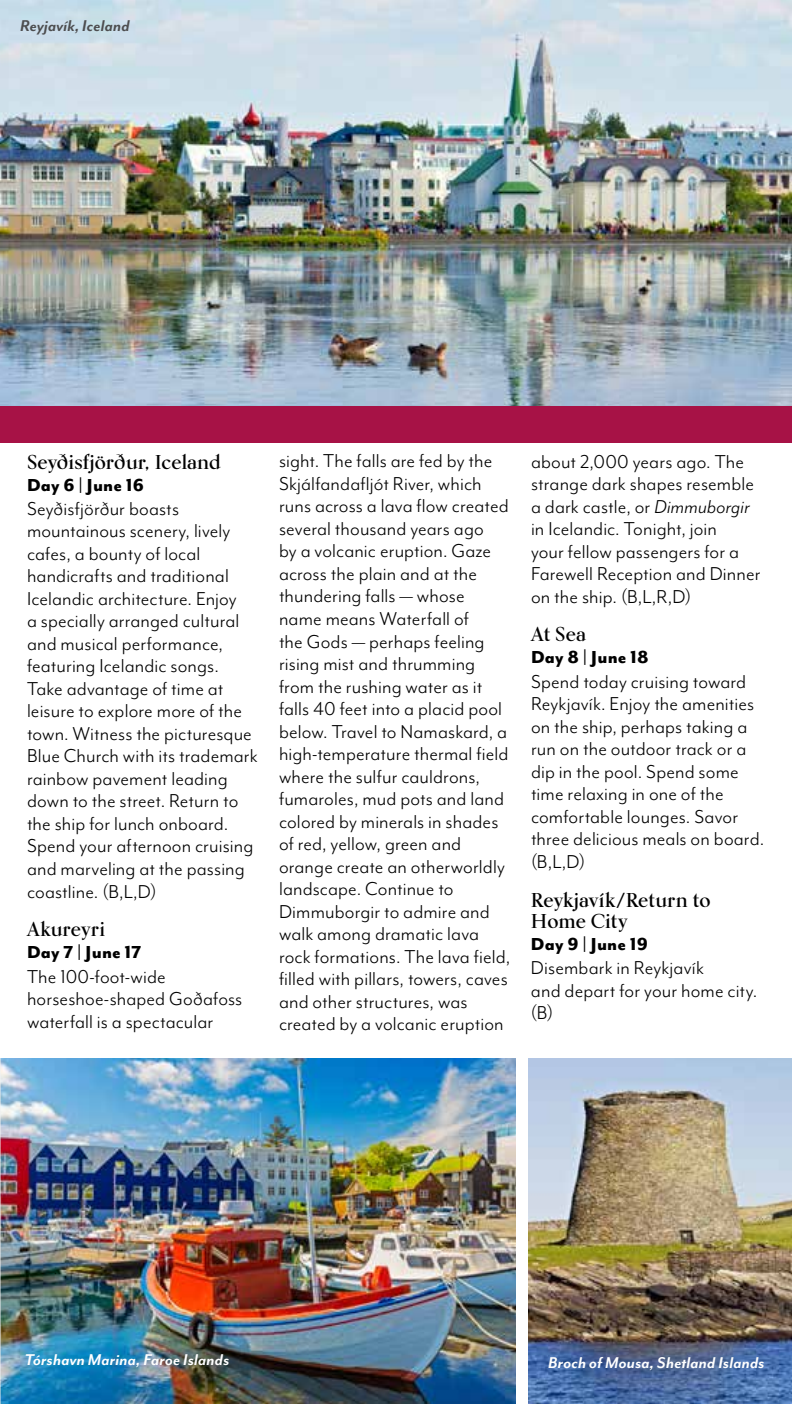
<style>
.page{position:relative;width:792px;height:1404px;background:#fff}
.page>*{position:absolute;margin:0;border:0;box-sizing:border-box;transform-origin:0 0}
.t1{font:21.6px/22.6px "Mr Eaves Mod OT";letter-spacing:.005em;color:#000}
.t2{font:700 20px/21px "Kumlien Pro";color:#000}
.t3{font:800 20px "Mr Eaves Mod OT";letter-spacing:.01em;color:#000}
.t4{font:italic 700 18px "Mr Eaves Mod OT";letter-spacing:.01em;color:#fff}
.t5{font:italic 700 18px "Mr Eaves Mod OT";letter-spacing:.005em;color:#4d4d4f}
.s1{font-style:italic}
</style>
<div class="page">
<img style="left:1px;top:1058px;width:514px;height:346px">
<img style="left:528px;top:1058px;width:264px;height:346px">
<img style="left:0;top:0;width:792px;height:406px">
<img style="left:0;top:1058px;width:1px;height:346px">
<div style="left:0;top:406px;width:792px;height:37px;background:#a71246"></div>
<p class="t5" style="left:20px;top:20px;width:111px">Reyjavík, Iceland</p>
<p class="t2" style="left:27px;top:453px;width:195px">Seyðisfjörður, Iceland</p>
<p class="t3" style="left:27px;top:477px;width:119px">Day 6 | June 16</p>
<p class="t1" style="left:27px;top:498px;width:232px">Seyðisfjörður boasts mountainous scenery, lively cafes, a bounty of local handicrafts and traditional<br>Icelandic architecture. Enjoy<br>a specially arranged cultural and musical performance, featuring Icelandic songs.<br>Take advantage of time at leisure to explore more of the town. Witness the picturesque<br>Blue Church with its trademark rainbow pavement leading down to the street. Return to the ship for lunch onboard.<br>Spend your afternoon cruising and marveling at the passing coastline. (B,L,D)</p>
<p class="t2" style="left:27px;top:921px;width:80px">Akureyri</p>
<p class="t3" style="left:27px;top:945px;width:116px">Day 7 | June 17</p>
<p class="t1" style="left:27px;top:966px;width:217px">The 100-foot-wide horseshoe‑shaped Goðafoss waterfall is a spectacular</p>
<p class="t1" style="left:279px;top:451px;width:233px">sight. The falls are fed by the<br>Skjálfandafljót River, which runs across a lava flow created several thousand years ago<br>by a volcanic eruption. Gaze across the plain and at the thundering falls — whose name means Waterfall of<br>the Gods — perhaps feeling rising mist and thrumming from the rushing water as it falls 40 feet into a placid pool below. Travel to Namaskard, a high‑temperature thermal field where the sulfur cauldrons, fumaroles, mud pots and land colored by minerals in shades of red, yellow, green and orange create an otherworldly landscape. Continue to<br>Dimmuborgir to admire and walk among dramatic lava rock formations. The lava field, filled with pillars, towers, caves and other structures, was created by a volcanic eruption</p>
<p class="t1" style="left:531px;top:451px;width:231px">about 2,000 years ago. The strange dark shapes resemble a dark castle, or <span class="s1">Dimmuborgir </span>in Icelandic. Tonight, join<br>your fellow passengers for a<br>Farewell Reception and Dinner on the ship. (B,L,R,D)</p>
<p class="t2" style="left:531px;top:626px;width:57px">At Sea</p>
<p class="t3" style="left:531px;top:650px;width:119px">Day 8 | June 18</p>
<p class="t1" style="left:531px;top:671px;width:235px">Spend today cruising toward<br>Reykjavík. Enjoy the amenities on the ship, perhaps taking a run on the outdoor track or a dip in the pool. Spend some time relaxing in one of the comfortable lounges. Savor three delicious meals on board. (B,L,D)</p>
<p class="t2" style="left:531px;top:891px;width:181px">Reykjavík/Return to<br>Home City</p>
<p class="t3" style="left:531px;top:936px;width:119px">Day 9 | June 19</p>
<p class="t1" style="left:531px;top:957px;width:228px">Disembark in Reykjavík<br>and depart for your home city. (B)</p>
<p class="t4" style="left:25px;top:1354px;width:206px">Tórshavn Marina, Faroe Islands</p>
<p class="t4" style="left:548px;top:1357px;width:218px">Broch of Mousa, Shetland Islands</p>
</div>
